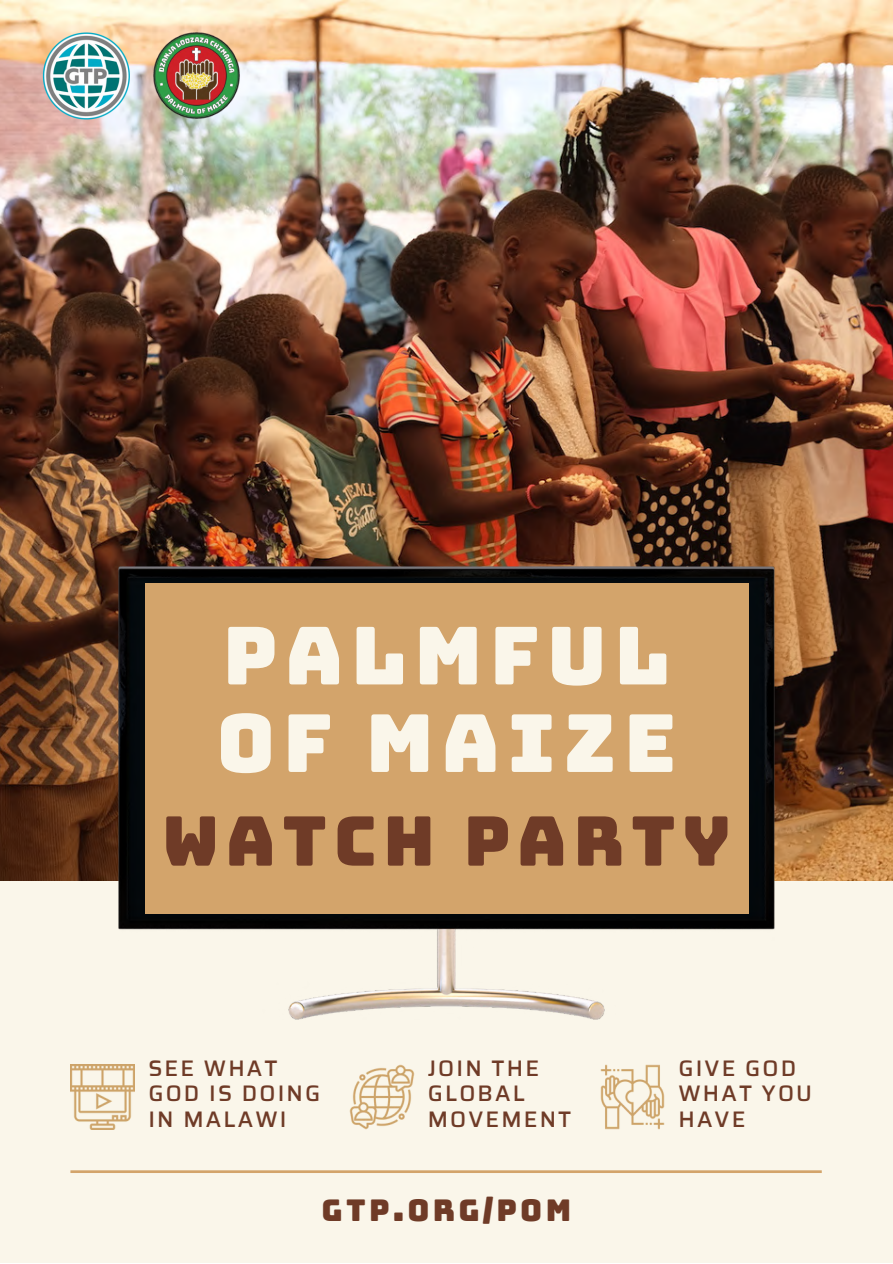
<style>
.page{position:relative;width:893px;height:1264px;background:#fff}
.page>*{position:absolute;margin:0;border:0;box-sizing:border-box;transform-origin:0 0}
.t1{font:79.95px/87.4px "Bungee";letter-spacing:.095em;color:#faf6ea}
.t2{font:68.4px "Bungee";letter-spacing:.095em;color:#6f3b27}
.t3{font:30px "Bungee";letter-spacing:.11em;color:#6f3b27}
.t4{font:500 22.5px/25.8px "Saira";letter-spacing:.095em;color:#6f3b27}
</style>
<div class="page">
<img style="left:0;top:0;width:892px;height:880px">
<div style="left:0;top:880px;width:892px;height:382px;background:#faf6ea"></div>
<hr style="left:70px;top:1170px;width:751px;height:3px;background:#d3a46b">
<img style="left:29px;top:19px;width:114px;height:114px">
<img style="left:153px;top:32px;width:87px;height:88px">
<img style="left:118px;top:566px;width:657px;height:453px">
<div style="left:145px;top:583px;width:603px;height:331px;background:#d3a46b"></div>
<img style="left:70px;top:1064px;width:64px;height:64px">
<img style="left:350px;top:1064px;width:64px;height:64px">
<img style="left:600px;top:1064px;width:64px;height:64px">
<h1 class="t1" style="left:216px;top:612px;width:461px">PALMFUL<br>OF MAIZE</h1>
<h2 class="t2" style="left:162px;top:806px;width:570px">WATCH PARTY</h2>
<p class="t4" style="left:148px;top:1054px;width:173px">SEE WHAT<br>GOD IS DOING<br>IN MALAWI</p>
<p class="t4" style="left:428px;top:1054px;width:145px">JOIN THE<br>GLOBAL<br>MOVEMENT</p>
<p class="t4" style="left:678px;top:1054px;width:135px">GIVE GOD<br>WHAT YOU<br>HAVE</p>
<h3 class="t3" style="left:321px;top:1194px;width:251px">GTP.ORG/POM</h3>
</div>
